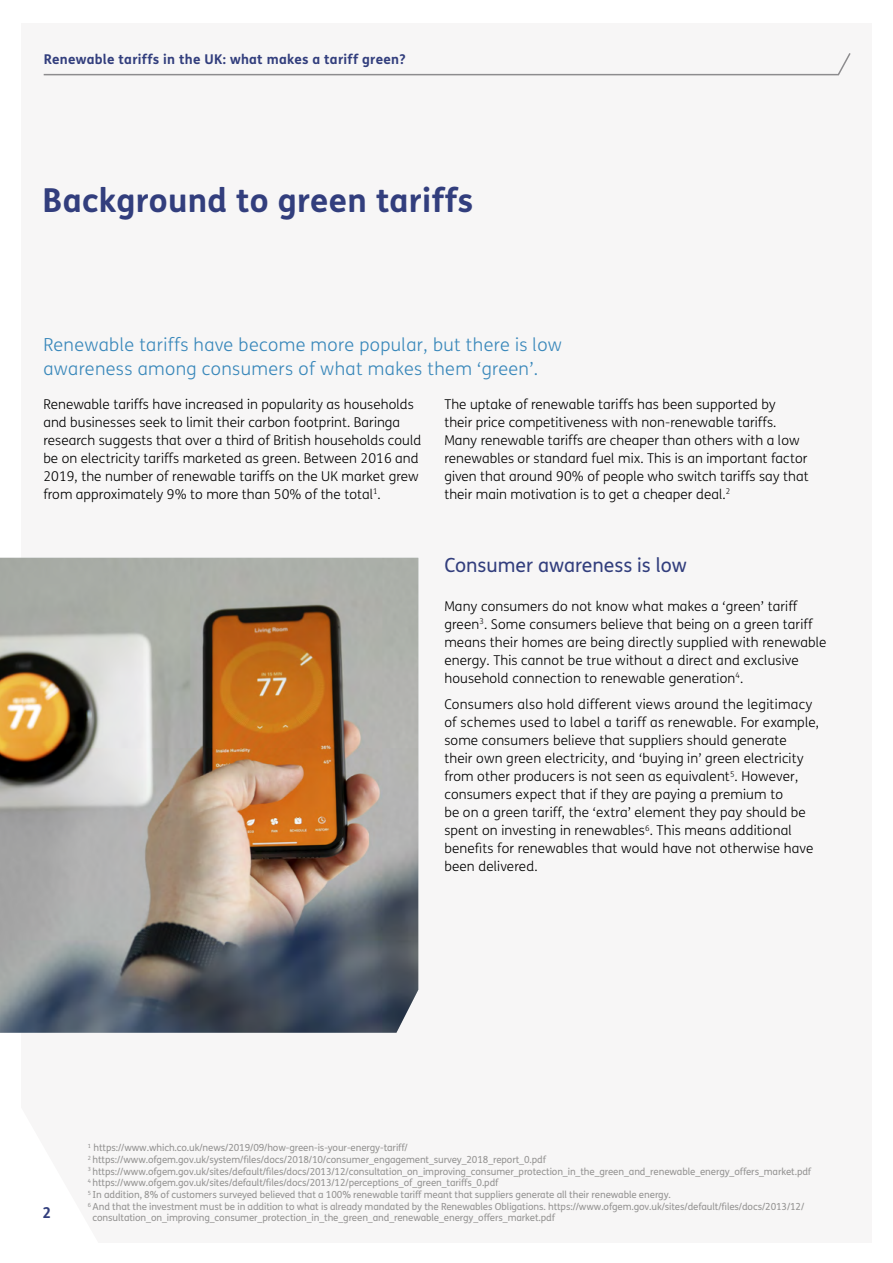
<style>
.page{position:relative;width:893px;height:1263px;background:#fff}
.page>*{position:absolute;margin:0;border:0;box-sizing:border-box;transform-origin:0 0}
.t1{font:700 33px "FS Me";letter-spacing:.01em;color:#323e7d}
.t2{font:19.5px "FS Me";color:#323e7d}
.t3{font:300 18px/24px "FS Me";letter-spacing:.02em;color:#3887ba}
.t4{font:700 15px "FS Me";color:#323e7d}
.t5{font:300 13.5px/18px "FS Me";letter-spacing:.005em;color:#000}
.t6{font:700 13.5px "FS Me";letter-spacing:.02em;color:#323e7d}
.t7{font:9.75px "FS Me";letter-spacing:-.01em;color:#949392}
</style>
<div class="page">
<div style="left:21px;top:23px;width:851px;height:1220px;background:#f7f6f6"></div>
<svg style="left:43px;top:53px;width:808px;height:23px"></svg>
<img style="left:0;top:558px;width:418px;height:475px">
<p class="t6" style="left:44px;top:49px;width:363px">Renewable tariffs in the UK: what makes a tariff green?</p>
<h1 class="t1" style="left:43px;top:175px;width:432px">Background to green tariffs</h1>
<h3 class="t3" style="left:43px;top:332px;width:520px">Renewable tariffs have become more popular, but there is low awareness among consumers of what makes them ‘green’.</h3>
<p class="t5" style="left:43px;top:394px;width:379px">Renewable tariffs have increased in popularity as households and businesses seek to limit their carbon footprint. Baringa research suggests that over a third of British households could be on electricity tariffs marketed as green. Between 2016 and 2019, the number of renewable tariffs on the UK market grew from approximately 9% to more than 50% of the total<sup>1</sup>.</p>
<p class="t5" style="left:444px;top:394px;width:366px">The uptake of renewable tariffs has been supported by<br>their price competitiveness with non-renewable tariffs.<br>Many renewable tariffs are cheaper than others with a low renewables or standard fuel mix. This is an important factor given that around 90% of people who switch tariffs say that their main motivation is to get a cheaper deal.<sup>2</sup></p>
<h2 class="t2" style="left:444px;top:552px;width:244px">Consumer awareness is low</h2>
<p class="t5" style="left:444px;top:596px;width:384px">Many consumers do not know what makes a ‘green’ tariff green<sup>3</sup>. Some consumers believe that being on a green tariff means their homes are being directly supplied with renewable energy. This cannot be true without a direct and exclusive household connection to renewable generation<sup>4</sup>.</p>
<p class="t5" style="left:444px;top:695px;width:376px">Consumers also hold different views around the legitimacy of schemes used to label a tariff as renewable. For example, some consumers believe that suppliers should generate<br>their own green electricity, and ‘buying in’ green electricity from other producers is not seen as equivalent<sup>5</sup>. However, consumers expect that if they are paying a premium to<br>be on a green tariff, the ‘extra’ element they pay should be spent on investing in renewables<sup>6</sup>. This means additional benefits for renewables that would have not otherwise have been delivered.</p>
<p class="t4" style="left:43px;top:1201px;width:10px">2</p>
<p class="t7" style="left:88px;top:1141px;width:321px"><sup>1</sup> https://www.which.co.uk/news/2019/09/how-green-is-your-energy-tariff/</p>
<p class="t7" style="left:88px;top:1153px;width:459px"><sup>2</sup> https://www.ofgem.gov.uk/system/files/docs/2018/10/consumer_engagement_survey_2018_report_0.pdf</p>
<p class="t7" style="left:88px;top:1164px;width:725px"><sup>3</sup> https://www.ofgem.gov.uk/sites/default/files/docs/2013/12/consultation_on_improving_consumer_protection_in_the_green_and_renewable_energy_offers_market.pdf</p>
<p class="t7" style="left:88px;top:1176px;width:412px"><sup>4</sup> https://www.ofgem.gov.uk/sites/default/files/docs/2013/12/perceptions_of_green_tariffs_0.pdf</p>
<p class="t7" style="left:88px;top:1188px;width:584px"><sup>5</sup> In addition, 8% of customers surveyed believed that a 100% renewable tariff meant that suppliers generate all their renewable energy.</p>
<p class="t7" style="left:88px;top:1199px;width:718px"><sup>6</sup> And that the investment must be in addition to what is already mandated by the Renewables Obligations. https://www.ofgem.gov.uk/sites/default/files/docs/2013/12/</p>
<p class="t7" style="left:93px;top:1211px;width:464px">consultation_on_improving_consumer_protection_in_the_green_and_renewable_energy_offers_market.pdf</p>
</div>
